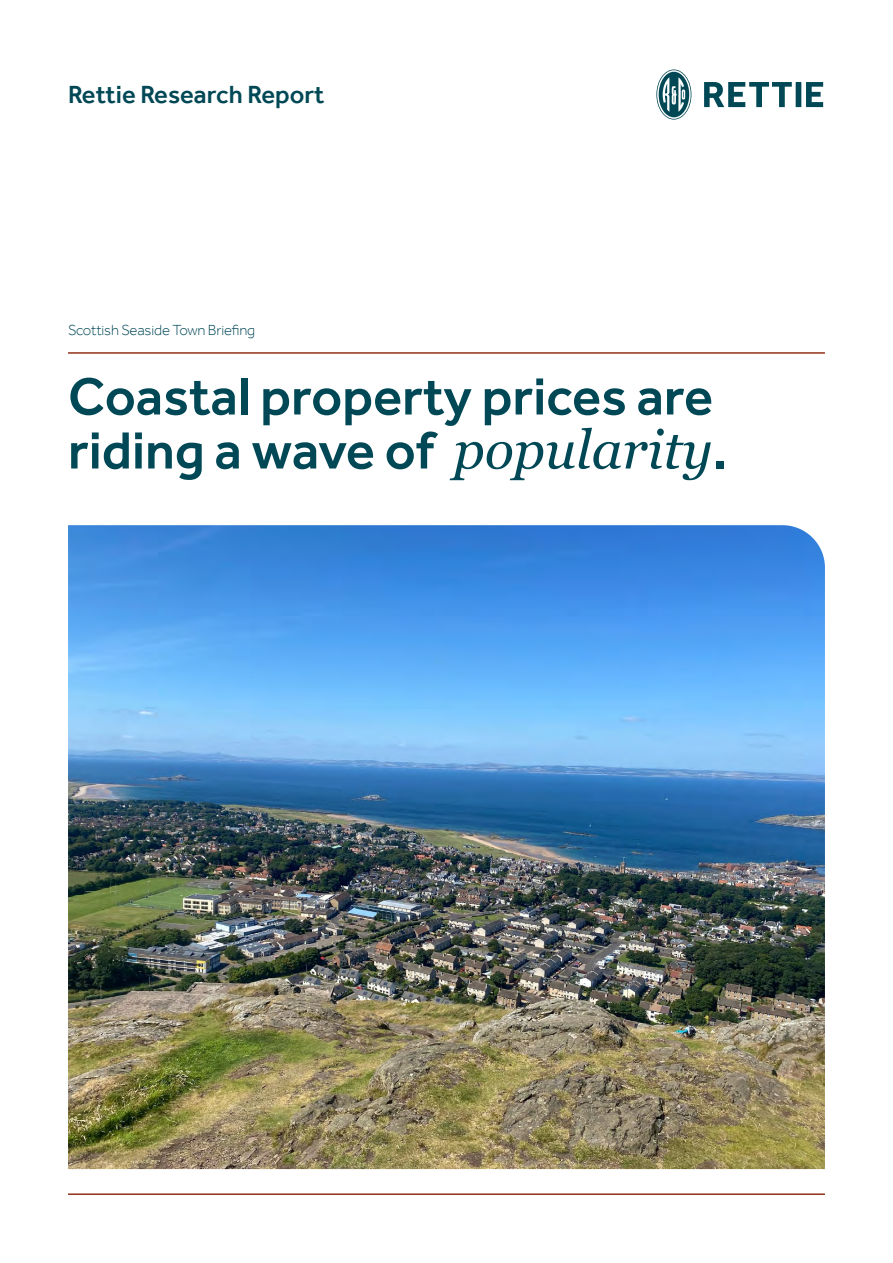
<style>
.page{position:relative;width:893px;height:1263px;background:#fff}
.page>*{position:absolute;margin:0;border:0;box-sizing:border-box;transform-origin:0 0}
.t1{font:500 54px/54px "Effra";color:#004855}
.t2{font:500 25.5px "Effra";color:#004855}
.t3{font:300 15px "Effra";letter-spacing:-.01em;color:#004855}
.s1{font-family:"Georgia";font-weight:400;font-style:italic}
</style>
<div class="page">
<svg style="left:704px;top:82px;width:119px;height:25px"></svg>
<svg style="left:656px;top:70px;width:35px;height:50px"></svg>
<hr style="left:68px;top:352px;width:757px;height:2px;background:#91301a">
<img style="left:68px;top:525px;width:757px;height:644px">
<hr style="left:68px;top:1193px;width:757px;height:2px;background:#91301a">
<p class="t2" style="left:68px;top:79px;width:258px">Rettie Research Report</p>
<p class="t3" style="left:68px;top:321px;width:189px">Scottish Seaside Town Briefing</p>
<p class="t1" style="left:68px;top:369px;width:661px">Coastal property prices are riding a wave of <span class="s1">popularity</span>.</p>
</div>
